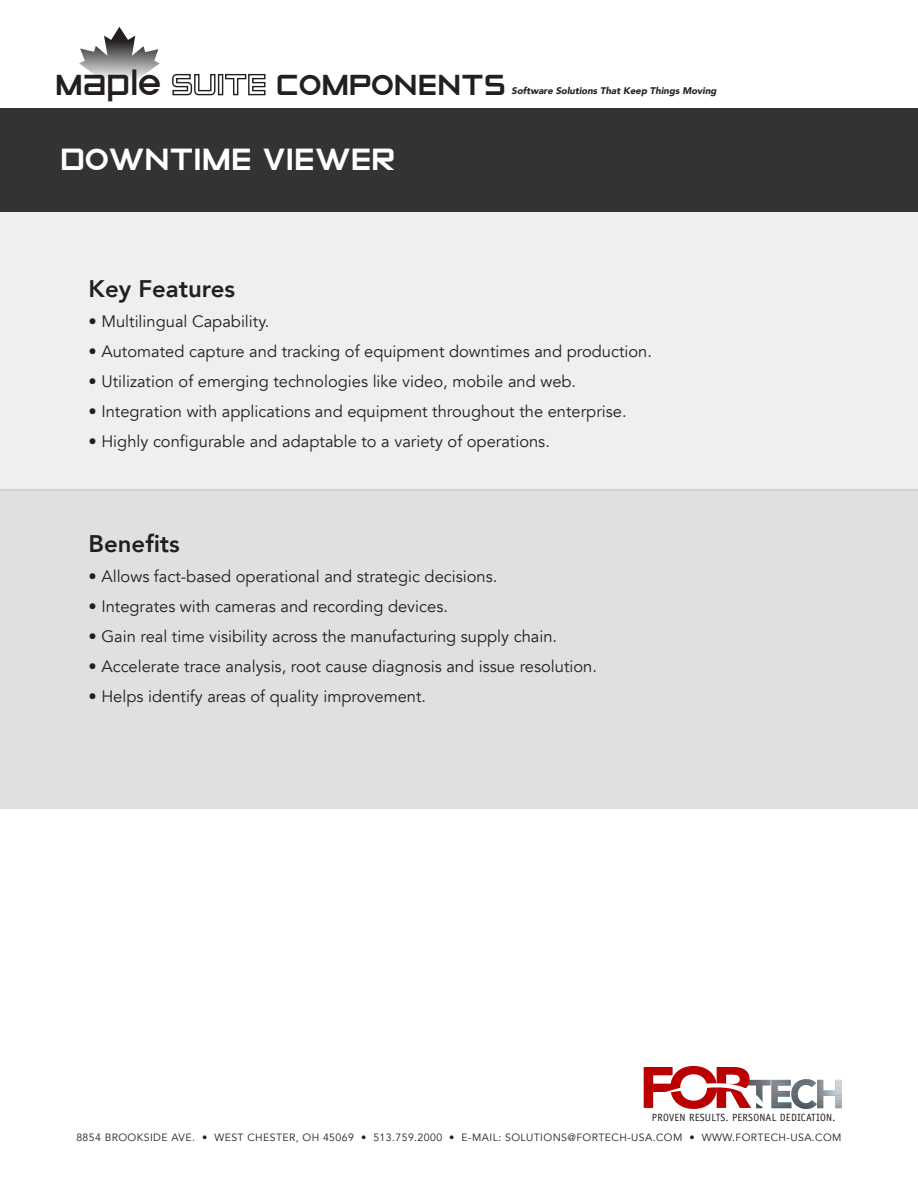
<style>
.page{position:relative;width:918px;height:1188px;background:#fff}
.page>*{position:absolute;margin:0;border:0;box-sizing:border-box;transform-origin:0 0}
.t1{font:36px "Zeroes";color:#fff}
.t2{font:34.05px "Zeroes";color:#231f20}
.t3{font:800 24px "Avenir";color:#231f20}
.t4{font:16.5px "Avenir";color:#231f20}
.t5{font:10.5px "Avenir";letter-spacing:.04em;color:#231f20}
.t6{font:10.5px "Officina Sans Std";letter-spacing:.02em;color:#231f20}
.t7{font:italic 900 9.6px "Avenir";color:#231f20}
</style>
<div class="page">
<svg style="left:644px;top:1066px;width:198px;height:43px"></svg>
<svg style="left:79px;top:27px;width:81px;height:53px"></svg>
<svg style="left:172px;top:73px;width:44px;height:23px"></svg>
<div style="left:218px;top:74px;width:5px;height:21px;border:1px solid #231f20"></div>
<svg style="left:225px;top:73px;width:41px;height:23px"></svg>
<div style="left:0;top:125px;width:918px;height:365px;background:#efefef"></div>
<div style="left:0;top:489px;width:918px;height:320px;background:#e0e0e0"></div>
<div style="left:0;top:108px;width:918px;height:103px;background:#333"></div>
<h2 class="t2" style="left:55px;top:67px;width:108px">Maple</h2>
<h2 class="t2" style="left:277px;top:67px;width:231px">COMPONENTS</h2>
<p class="t7" style="left:512px;top:83px;width:207px">Software Solutions That Keep Things Moving</p>
<p class="t1" style="left:60px;top:140px;width:337px">DOWNTIME VIEWER</p>
<p class="t3" style="left:89px;top:270px;width:148px">Key Features</p>
<p class="t4" style="left:89px;top:312px;width:182px">• Multilingual Capability.</p>
<p class="t4" style="left:89px;top:342px;width:565px">• Automated capture and tracking of equipment downtimes and production.</p>
<p class="t4" style="left:89px;top:372px;width:489px">• Utilization of emerging technologies like video, mobile and web.</p>
<p class="t4" style="left:89px;top:402px;width:540px">• Integration with applications and equipment throughout the enterprise.</p>
<p class="t4" style="left:89px;top:432px;width:463px">• Highly configurable and adaptable to a variety of operations.</p>
<p class="t3" style="left:89px;top:525px;width:93px">Benefits</p>
<p class="t4" style="left:89px;top:566px;width:410px">• Allows fact-based operational and strategic decisions.</p>
<p class="t4" style="left:89px;top:596px;width:361px">• Integrates with cameras and recording devices.</p>
<p class="t4" style="left:89px;top:626px;width:470px">• Gain real time visibility across the manufacturing supply chain.</p>
<p class="t4" style="left:89px;top:656px;width:510px">• Accelerate trace analysis, root cause diagnosis and issue resolution.</p>
<p class="t4" style="left:89px;top:686px;width:339px">• Helps identify areas of quality improvement.</p>
<p class="t6" style="left:652px;top:1111px;width:185px">PROVEN RESULTS. PERSONAL DEDICATION.</p>
<p class="t5" style="left:76px;top:1131px;width:767px">8854 BROOKSIDE AVE. • WEST CHESTER, OH 45069 • 513.759.2000 • E-MAIL: SOLUTIONS@FORTECH-USA.COM • WWW.FORTECH-USA.COM</p>
</div>
